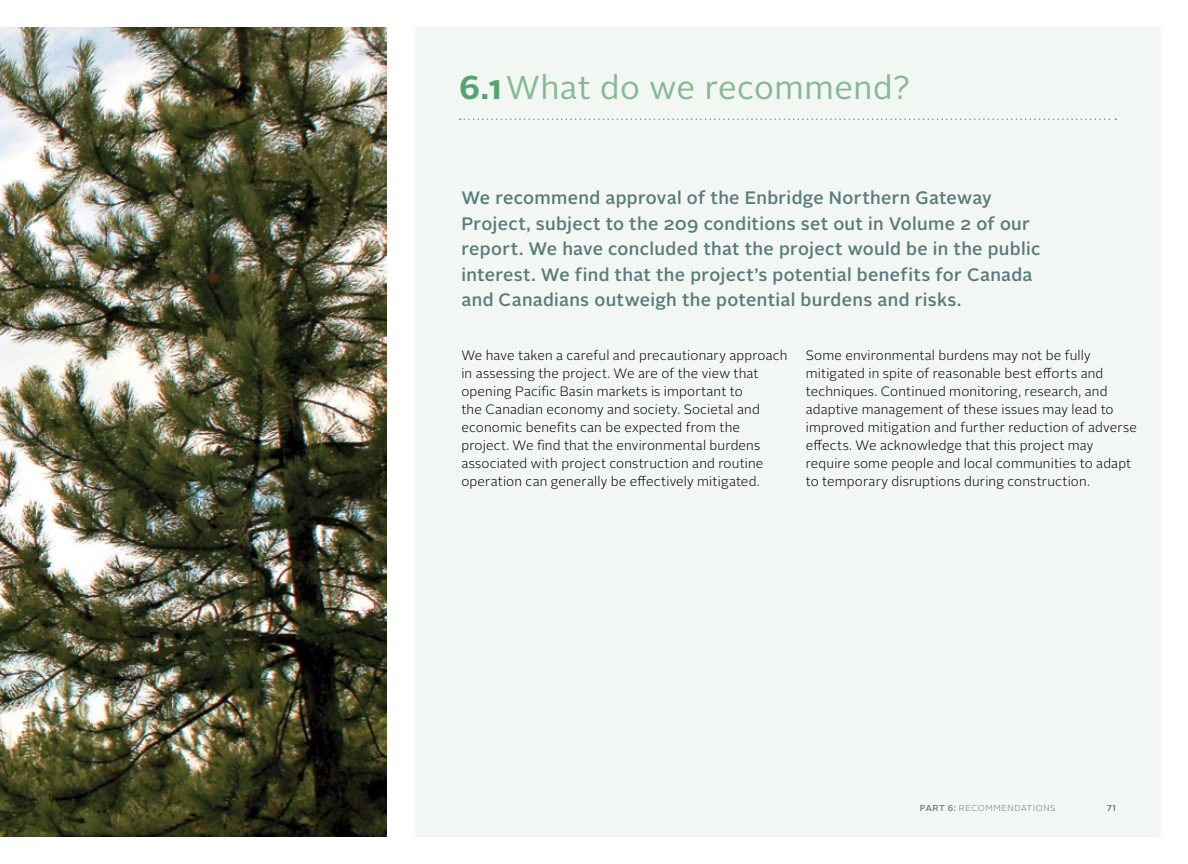
<style>
.page{position:relative;width:1188px;height:864px;background:#fff}
.page>*{position:absolute;margin:0;border:0;box-sizing:border-box;transform-origin:0 0}
.t1{font:33px "Alright Sans";letter-spacing:.015em;color:#85ba94}
.t2{font:500 18px/25.5px "Alright Sans";letter-spacing:.02em;color:#597b7c}
.t3{font:300 13.5px/18px "Alright Sans";letter-spacing:.015em;color:#000}
.t4{font:300 8.7px "Alright Sans";color:#77787b}
.t5{font:500 8.7px "Alright Sans";color:#77787b}
.t6{font:500 8.7px "Alright Sans";color:#6d6e71}
.s1{font-weight:700;color:#53a471}
.s2{font-weight:500}
</style>
<div class="page">
<img style="left:0;top:27px;width:386px;height:810px">
<div style="left:415px;top:27px;width:746px;height:810px;background:#f2f7f3"></div>
<svg style="left:460px;top:118px;width:656px;height:2px"></svg>
<p class="t1" style="left:459px;top:65px;width:453px"><span class="s1">6.1</span>What do we recommend?</p>
<p class="t2" style="left:461px;top:185px;width:581px">We recommend approval of the Enbridge N orthern Gateway Project, subject to the 209 conditions set out in Volume 2 of our report. We have concluded that the project would be in the public interest. We find that the project’s potential benefits for Canada and Canadians outweigh the potential burdens and risks.</p>
<p class="t3" style="left:461px;top:347px;width:327px">We have taken a careful and precautionary approach in assessing the project. We are of the view that opening Pacific Basin markets is important to<br>the Canadian economy and society. Societal and economic benefits can be expected from the project. We find that the environmental burdens associated with project construction and routine operation can generally be effectively mitigated.</p>
<p class="t3" style="left:806px;top:347px;width:333px">Some environmental burdens may not be fully mitigated in spite of reasonable best efforts and techniques. Continued monitoring, research, and adaptive management of these issues may lead to improved mitigation and further reduction of adverse effects. We acknowledge that this project may require some people and local communities to adapt to temporary disruptions during construction.</p>
<p class="t5" style="left:920px;top:802px;width:7px">par</p>
<p class="t4" style="left:939px;top:802px;width:28px"><span class="s2">t 6:</span> recommendations</p>
<p class="t6" style="left:1107px;top:802px;width:11px">71</p>
</div>
